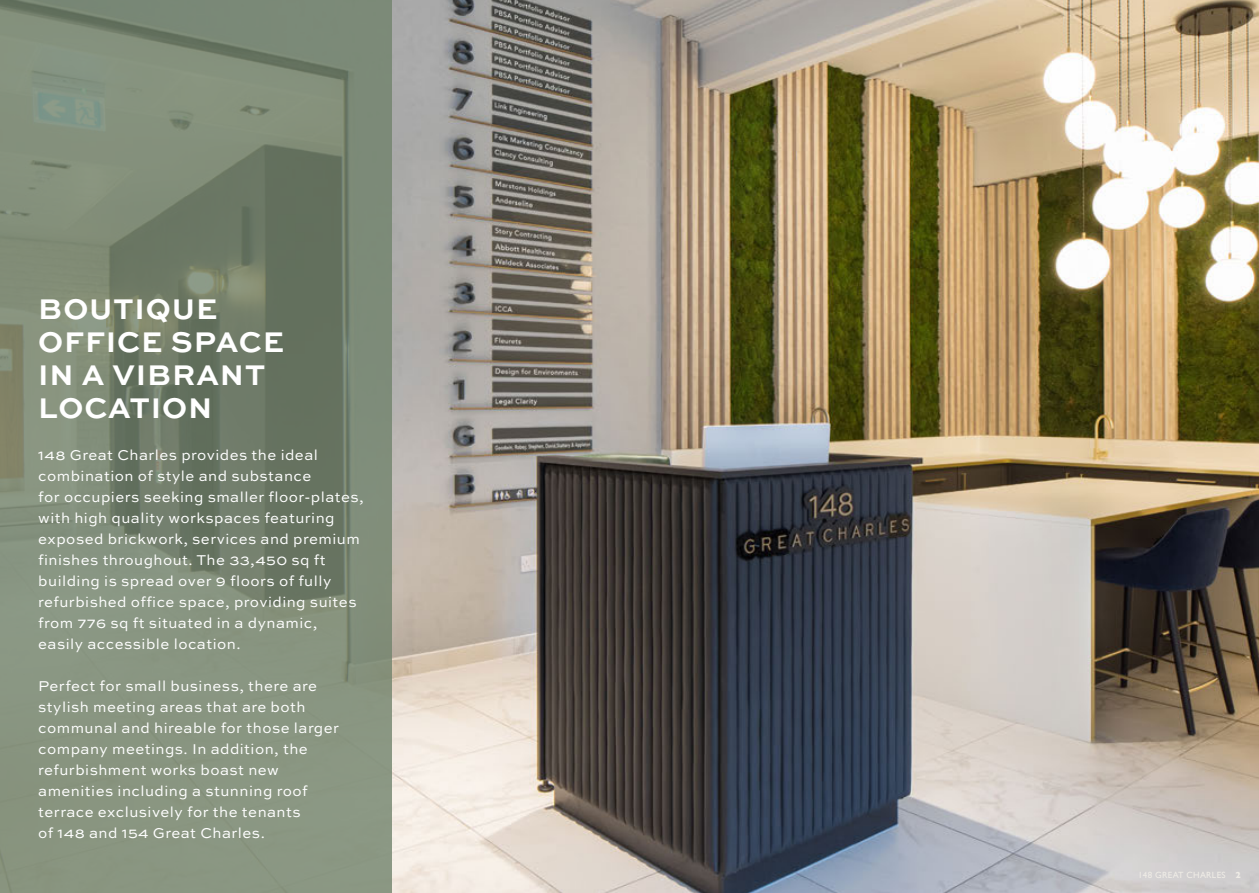
<style>
.page{position:relative;width:1259px;height:893px;background:#fff}
.page>*{position:absolute;margin:0;border:0;box-sizing:border-box;transform-origin:0 0}
.t1{font:700 30px/33px "Sweet Sans Pro";letter-spacing:.03em;color:#fff}
.t2{font:15px/21px "Sweet Sans Pro";letter-spacing:.03em;color:#fff}
.t3{font:9px "Gill Sans";letter-spacing:.03em;color:#efece6}
.t4{font:700 9px "Gill Sans";color:#efece6}
</style>
<div class="page">
<img style="left:391px;top:0;width:868px;height:893px">
<svg style="left:0;top:0;width:391px;height:893px;fill:#84907c"></svg>
<p class="t1" style="left:38px;top:290px;width:247px">BOUTIQUE<br>OFFICE SPACE</p>
<p class="t1" style="left:38px;top:356px;width:228px">IN A VIBRANT</p>
<p class="t1" style="left:38px;top:389px;width:175px">LOCATION</p>
<p class="t2" style="left:38px;top:444px;width:281px">148 Great Charles provides the ideal</p>
<p class="t2" style="left:38px;top:465px;width:275px">combination of style and substance</p>
<p class="t2" style="left:38px;top:486px;width:327px">for occupiers seeking smaller floor-plates, with high quality workspaces featuring</p>
<p class="t2" style="left:38px;top:528px;width:323px">exposed brickwork, services and premium</p>
<p class="t2" style="left:38px;top:549px;width:289px">finishes throughout. The 33,450 sq ft</p>
<p class="t2" style="left:38px;top:570px;width:294px">building is spread over 9 floors of fully</p>
<p class="t2" style="left:38px;top:591px;width:320px">refurbished office space, providing suites from 776 sq ft situated in a dynamic,</p>
<p class="t2" style="left:38px;top:633px;width:204px">easily accessible location.</p>
<p class="t2" style="left:38px;top:675px;width:280px">Perfect for small business, there are</p>
<p class="t2" style="left:38px;top:696px;width:269px">stylish meeting areas that are both</p>
<p class="t2" style="left:38px;top:717px;width:302px">communal and hireable for those larger company meetings. In addition, the</p>
<p class="t2" style="left:38px;top:759px;width:242px">refurbishment works boast new</p>
<p class="t2" style="left:38px;top:780px;width:271px">amenities including a stunning roof</p>
<p class="t2" style="left:38px;top:801px;width:264px">terrace exclusively for the tenants</p>
<p class="t2" style="left:38px;top:822px;width:228px">of 148 and 154 Great Charles.</p>
<p class="t3" style="left:1138px;top:869px;width:89px">148 GREAT CHARLES</p>
<p class="t4" style="left:1235px;top:867px;width:7px">2</p>
</div>
